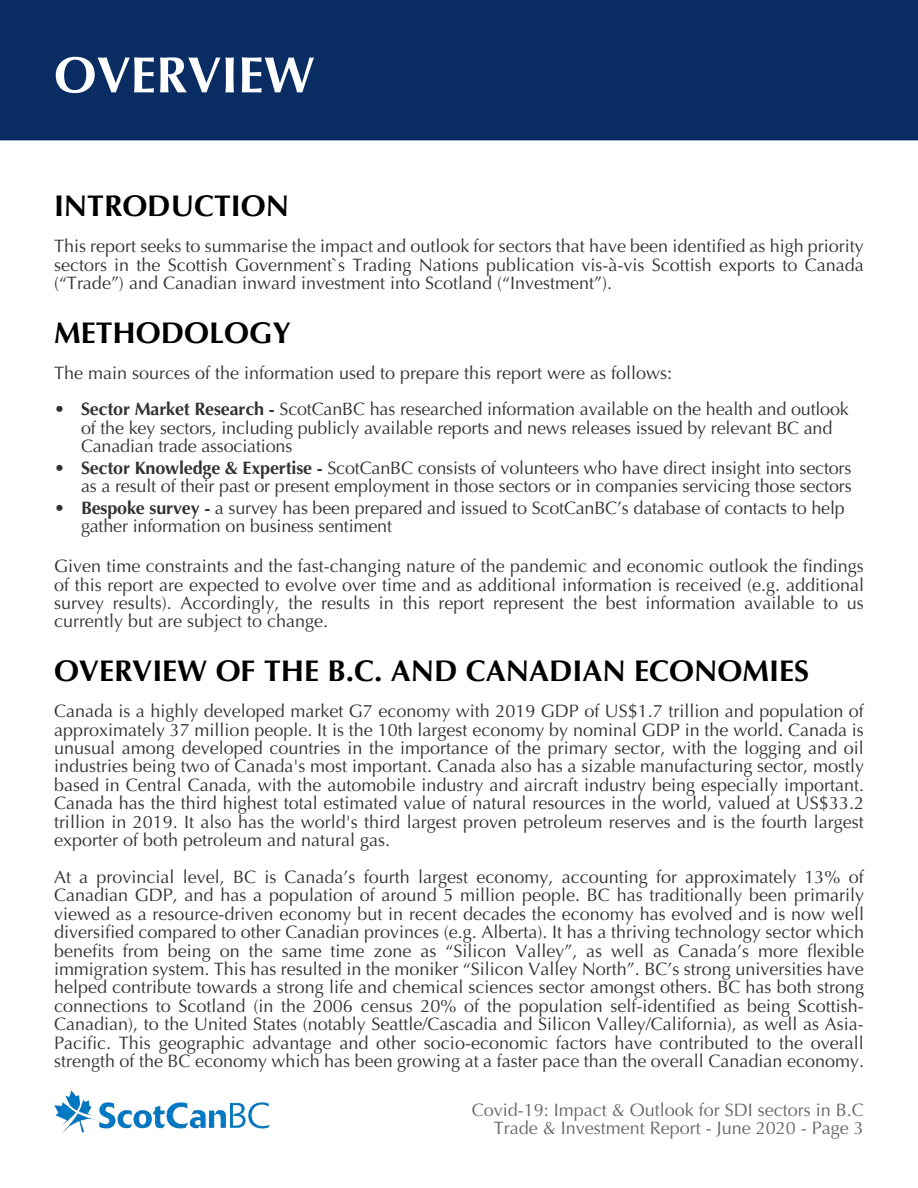
<style>
.page{position:relative;width:918px;height:1188px;background:#fff}
.page>*{position:absolute;margin:0;border:0;box-sizing:border-box;transform-origin:0 0}
.t1{font:700 51px "Optima";color:#fff}
.t2{font:700 30px "Optima";color:#000}
.t3{font:18px/18.5px "Optima";letter-spacing:-.01em;color:#333;text-align:justify}
.t4{font:18px/18.5px "Optima";color:#666;text-align:right}
.s1{font-weight:700}
</style>
<div class="page">
<img style="left:54px;top:1091px;width:216px;height:43px">
<div style="left:0;top:0;width:918px;height:140px;background:#092d63"></div>
<h1 class="t1" style="left:54px;top:45px;width:262px">OVERVIEW</h1>
<h2 class="t2" style="left:54px;top:188px;width:237px">INTRODUCTION</h2>
<p class="t3" style="left:54px;top:237px;width:811px">This report seeks to summarise the impact and outlook for sectors that have been identified as high priority sectors in the Scottish Government`s Trading Nations publication vis-à-vis Scottish exports to Canada (“Trade”) and Canadian inward investment into Scotland (“Investment”).</p>
<h2 class="t2" style="left:54px;top:315px;width:238px">METHODOLOGY</h2>
<p class="t3" style="left:54px;top:364px;width:620px">The main sources of the information used to prepare this report were as follows:</p>
<p class="t3" style="left:81px;top:400px;width:769px;text-align:left;text-indent:-27px">• <span class="s1">Sector Market Research -</span> ScotCanBC has researched information available on the health and outlook of the key sectors, including publicly available reports and news releases issued by relevant BC and<br>Canadian trade associations</p>
<p class="t3" style="left:54px;top:459px;width:799px;text-align:right">• <span class="s1">Sector Knowledge &amp; Expertise -</span> ScotCanBC consists of volunteers who have direct insight into sectors as a result of their past or present employment in those sectors or in companies servicing those sectors</p>
<p class="t3" style="left:81px;top:499px;width:765px;text-indent:-27px">• <span class="s1">Bespoke survey -</span> a survey has been prepared and issued to ScotCanBC’s database of contacts to help gather information on business sentiment</p>
<p class="t3" style="left:54px;top:557px;width:812px">Given time constraints and the fast-changing nature of the pandemic and economic outlook the findings of this report are expected to evolve over time and as additional information is received (e.g. additional survey results). Accordingly, the results in this report represent the best information available to us currently but are subject to change.</p>
<h2 class="t2" style="left:54px;top:653px;width:757px">OVERVIEW OF THE B.C. AND CANADIAN ECONOMIES</h2>
<p class="t3" style="left:54px;top:702px;width:812px">Canada is a highly developed market G7 economy with 2019 GDP of US$1.7 trillion and population of approximately 37 million people. It is the 10th largest economy by nominal GDP in the world. Canada is unusual among developed countries in the importance of the primary sector, with the logging and oil industries being two of Canada's most important. Canada also has a sizable manufacturing sector, mostly based in Central Canada, with the automobile industry and aircraft industry being especially important.<br>Canada has the third highest total estimated value of natural resources in the world, valued at US$33.2 trillion in 2019. It also has the world's third largest proven petroleum reserves and is the fourth largest exporter of both petroleum and natural gas.</p>
<p class="t3" style="left:54px;top:868px;width:812px">At a provincial level, BC is Canada’s fourth largest economy, accounting for approximately 13% of Canadian GDP, and has a population of around 5 million people. BC has traditionally been primarily viewed as a resource-driven economy but in recent decades the economy has evolved and is now well diversified compared to other Canadian provinces (e.g. Alberta). It has a thriving technology sector which benefits from being on the same time zone as “Silicon Valley”, as well as Canada’s more flexible immigration system. This has resulted in the moniker “Silicon Valley North”. BC’s strong universities have helped contribute towards a strong life and chemical sciences sector amongst others. BC has both strong connections to Scotland (in the 2006 census 20% of the population self-identified as being Scottish-Canadian), to the United States (notably Seattle/Cascadia and Silicon Valley/California), as well as Asia-Pacific. This geographic advantage and other socio-economic factors have contributed to the overall strength of the BC economy which has been growing at a faster pace than the overall Canadian economy.</p>
<p class="t4" style="left:472px;top:1100px;width:394px">Covid-19: Impact &amp; Outlook for SDI sectors in B.C<br>Trade &amp; Investment Report - June 2020 - Page 3</p>
</div>
